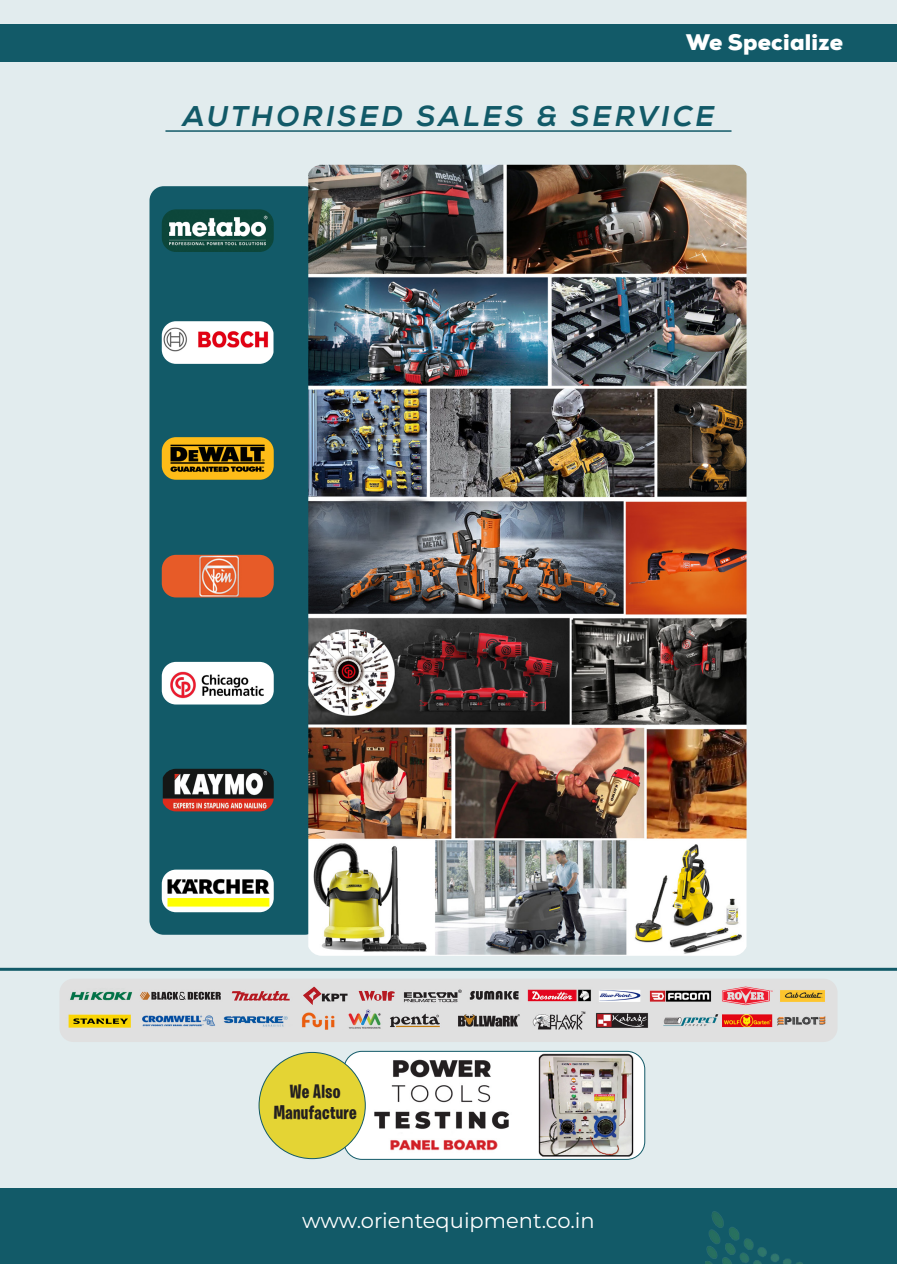
<style>
.page{position:relative;width:897px;height:1264px;background:#fff}
.page>*{position:absolute;margin:0;border:0;box-sizing:border-box;transform-origin:0 0}
.Page_title{font:italic 800 28.5px "Nexa";letter-spacing:.1em;color:#125a68}
.t1{font:900 22.5px "Nexa";letter-spacing:.01em;color:#fff}
.t2{font:100 21px "Montserrat";color:#fff}
.Text{font:700 19.5px "Burbank Big Condensed";letter-spacing:.02em;color:#231f20}
</style>
<div class="page">
<div style="left:0;top:0;width:896px;height:1264px;background:#e2ecee"></div>
<div style="left:0;top:25px;width:896px;height:37px;background:#125a68"></div>
<hr style="left:165px;top:130px;width:566px;height:2px;background:#125a68">
<hr style="left:0;top:968px;width:896px;height:3px;background:#125a68">
<img style="left:60px;top:979px;width:777px;height:63px">
<div style="left:149px;top:186px;width:170px;height:748px;background:#125a68;border-radius:14px"></div>
<img style="left:308px;top:165px;width:438px;height:791px">
<img style="left:162px;top:437px;width:112px;height:43px">
<img style="left:162px;top:321px;width:111px;height:43px">
<img style="left:162px;top:209px;width:112px;height:43px">
<img style="left:163px;top:769px;width:111px;height:42px">
<img style="left:162px;top:869px;width:112px;height:43px">
<img style="left:162px;top:662px;width:112px;height:42px">
<img style="left:162px;top:555px;width:112px;height:42px">
<div style="left:0;top:1188px;width:896px;height:76px;background:#125a68"></div>
<img style="left:705px;top:1211px;width:98px;height:53px">
<img style="left:345px;top:1051px;width:299px;height:108px">
<div style="left:343px;top:1051px;width:302px;height:108px;border:1px solid #125a68;border-radius:18px"></div>
<div style="left:259px;top:1052px;width:106px;height:106px;background:#e4d434;border-radius:50%"></div>
<p class="t1" style="left:686px;top:27px;width:158px">We Specialize</p>
<p class="Page_title" style="left:182px;top:99px;width:533px">AUTHORISED SALES &amp; SERVICE</p>
<p class="Text" style="left:290px;top:1079px;width:52px">We Also</p>
<p class="Text" style="left:274px;top:1100px;width:84px">Manufacture</p>
<p class="t2" style="left:302px;top:1206px;width:294px">www.orientequipment.co.in</p>
</div>
